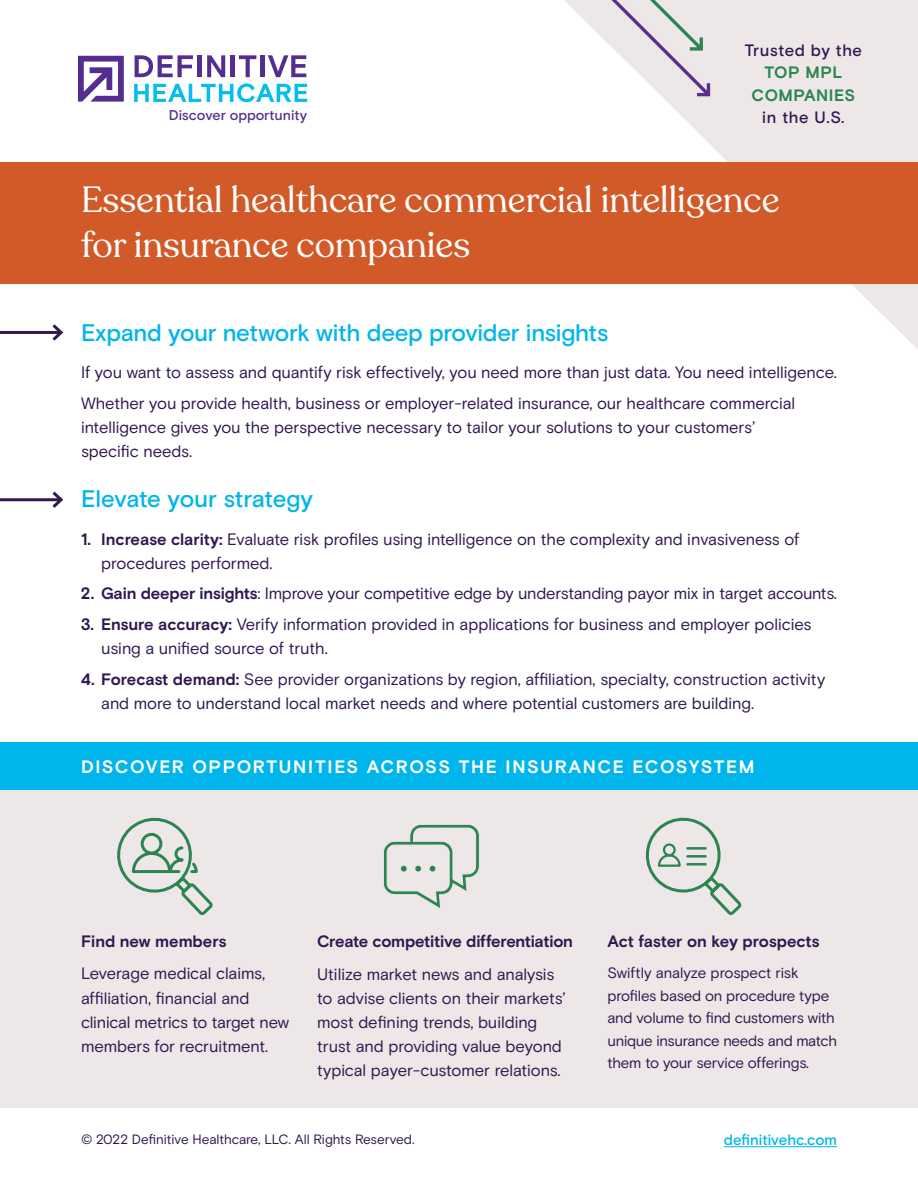
<style>
.page{position:relative;width:918px;height:1188px;background:#fff}
.page>*{position:absolute;margin:0;border:0;box-sizing:border-box;transform-origin:0 0}
.t1{font:36px/45px "Recoleta";color:#fff}
.t2{font:500 24px "Basis Grotesque";letter-spacing:-.01em;color:#00b5ec}
.t3{font:700 18px "Basis Grotesque";letter-spacing:.085em;color:#fff}
.t4{font:16.5px/24px "Basis Grotesque";letter-spacing:-.005em;color:#301850}
.t5{font:700 16.5px "Basis Grotesque";letter-spacing:-.01em;color:#301850}
.t6{font:500 16.5px "Basis Grotesque";letter-spacing:.035em;color:#301850}
.t7{font:700 16.5px/22.5px "Basis Grotesque";letter-spacing:.025em;color:#2c8551;text-align:center}
.t8{font:15px/22.5px "Basis Grotesque";letter-spacing:-.015em;color:#301850}
.t9{font:500 15px "Basis Grotesque";color:#00b5ec}
.t10{font:500 14.25px "Basis Grotesque";letter-spacing:-.005em;color:#552d90}
.t11{font:13.5px "Basis Grotesque";color:#301850}
.s1{font-weight:700}
</style>
<div class="page">
<hr style="left:724px;top:1146px;width:113px;height:1px;background:#00b5ec">
<svg style="left:565px;top:0;width:353px;height:350px;fill:#eee7e7"></svg>
<svg style="left:611px;top:0;width:99px;height:96px;background:#e2dde1"></svg>
<hr style="left:0;top:331px;width:61px;height:3px;background:#301850">
<svg style="left:52px;top:324px;width:12px;height:17px"></svg>
<hr style="left:0;top:498px;width:61px;height:3px;background:#301850">
<svg style="left:49px;top:491px;width:15px;height:17px"></svg>
<svg style="left:135px;top:55px;width:58px;height:22px"></svg>
<div style="left:197px;top:55px;width:5px;height:22px;background:#552d90"></div>
<svg style="left:207px;top:55px;width:18px;height:22px"></svg>
<hr style="left:231px;top:55px;width:4px;height:22px;background:#552d90">
<svg style="left:239px;top:55px;width:17px;height:22px"></svg>
<div style="left:260px;top:55px;width:5px;height:22px;background:#552d90"></div>
<svg style="left:268px;top:55px;width:38px;height:22px"></svg>
<svg style="left:134px;top:83px;width:173px;height:19px"></svg>
<svg style="left:78px;top:56px;width:46px;height:46px"></svg>
<div style="left:0;top:162px;width:918px;height:122px;background:#d25a28"></div>
<div style="left:0;top:767px;width:918px;height:341px;background:#eee7e7"></div>
<div style="left:0;top:742px;width:918px;height:48px;background:#00b5ec"></div>
<svg style="left:383px;top:824px;width:97px;height:84px"></svg>
<svg style="left:645px;top:817px;width:97px;height:98px"></svg>
<hr style="left:687px;top:847px;width:19px;height:3px;background:#2c8551">
<hr style="left:687px;top:855px;width:19px;height:3px;background:#2c8551">
<hr style="left:687px;top:863px;width:19px;height:3px;background:#2c8551">
<svg style="left:117px;top:817px;width:96px;height:98px"></svg>
<p class="t6" style="left:745px;top:40px;width:119px">Trusted by the</p>
<p class="t7" style="left:752px;top:62px;width:105px">TOP MPL<br>COMPANIES</p>
<p class="t10" style="left:169px;top:106px;width:140px">Discover opportunity</p>
<p class="t6" style="left:762px;top:108px;width:84px">in the U.S.</p>
<h1 class="t1" style="left:81px;top:177px;width:700px">Essential healthcare commercial intelligence for insurance companies</h1>
<h2 class="t2" style="left:81px;top:318px;width:529px">Expand your network with deep provider insights</h2>
<p class="t4" style="left:81px;top:357px;width:757px;line-height:30.8px">If you want to assess and quantify risk effectively, you need more than just data. You need intelligence.<br>Whether you provide health, business or employer-related insurance, our healthcare commercial</p>
<p class="t4" style="left:81px;top:415px;width:676px">intelligence gives you the perspective necessary to tailor your solutions to your customers’ specific needs.</p>
<h2 class="t2" style="left:81px;top:485px;width:234px">Elevate your strategy</h2>
<p class="t4" style="left:101px;top:527px;width:700px;text-indent:-20px"><span class="s1">1. Increase clarity:</span> Evaluate risk profiles using intelligence on the complexity and invasiveness of procedures performed.</p>
<p class="t4" style="left:81px;top:582px;width:758px"><span class="s1">2. Gain deeper insights</span>: Improve your competitive edge by understanding payor mix in target accounts.</p>
<p class="t4" style="left:101px;top:613px;width:712px;text-indent:-20px"><span class="s1">3. Ensure accuracy:</span> Verify information provided in applications for business and employer policies using a unified source of truth.</p>
<p class="t4" style="left:101px;top:667px;width:726px;text-indent:-20px"><span class="s1">4. Forecast demand:</span> See provider organizations by region, affiliation, specialty, construction activity and more to understand local market needs and where potential customers are building.</p>
<p class="t3" style="left:81px;top:756px;width:675px">DISCOVER OPPORTUNITIES ACROSS THE INSURANCE ECOSYSTEM</p>
<p class="t5" style="left:81px;top:931px;width:147px">Find new members</p>
<p class="t5" style="left:317px;top:931px;width:257px">Create competitive differentiation</p>
<p class="t5" style="left:607px;top:931px;width:214px">Act faster on key prospects</p>
<p class="t4" style="left:81px;top:962px;width:210px">Leverage medical claims, affiliation, financial and clinical metrics to target new members for recruitment.</p>
<p class="t4" style="left:317px;top:962px;width:250px">Utilize market news and analysis to advise clients on their markets’ most defining trends, building trust and providing value beyond typical payer-customer relations.</p>
<p class="t8" style="left:608px;top:962px;width:231px">Swiftly analyze prospect risk profiles based on procedure type and volume to find customers with unique insurance needs and match them to your service offerings.</p>
<p class="t11" style="left:81px;top:1132px;width:335px">© 2022 Definitive Healthcare, LLC. All Rights Reserved.</p>
<p class="t9" style="left:724px;top:1131px;width:115px">definitivehc.com</p>
</div>
